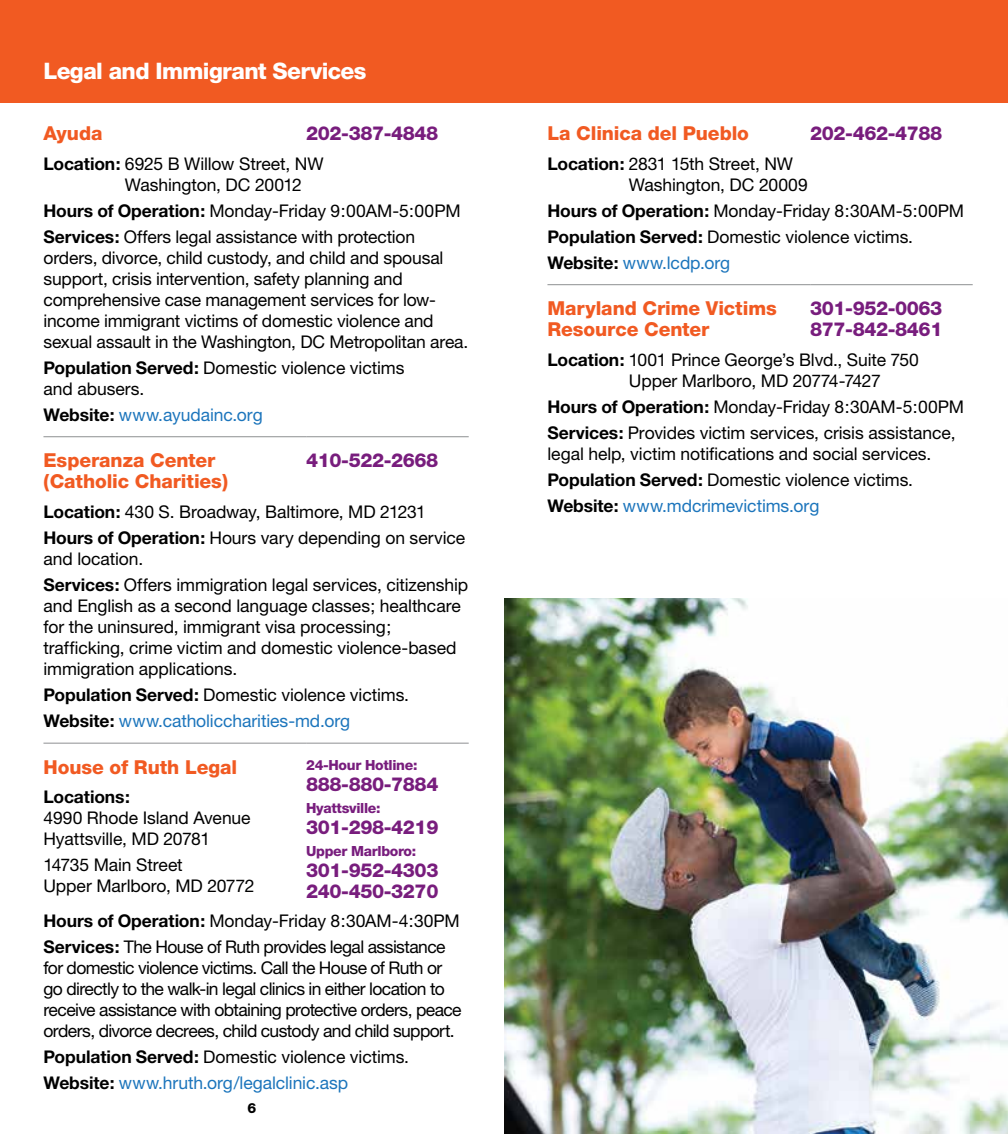
<style>
.page{position:relative;width:1008px;height:1134px;background:#fff}
.page>*{position:absolute;margin:0;border:0;box-sizing:border-box;transform-origin:0 0}
.t1{font:800 22.75px "Helvetica Neue";letter-spacing:-.025em;color:#fff}
.t2{font:800 19.25px/21px "Helvetica Neue";letter-spacing:-.02em;color:#781d7d}
.t3{font:800 19.25px/21px "Helvetica Neue";letter-spacing:-.005em;color:#f15a22}
.t4{font:17.5px/21px "Helvetica Neue";letter-spacing:-.01em;color:#000}
.t5{font:17.5px/21px "Helvetica Neue";letter-spacing:-.035em;color:#000}
.t6{font:17.5px/26.1px "Helvetica Neue";letter-spacing:-.005em;color:#1c75bc}
.t7{font:17.5px/26.1px "Helvetica Neue";letter-spacing:-.03em;color:#000}
.t8{font:700 17.5px "Helvetica Neue";letter-spacing:-.01em;color:#000}
.t9{font:800 14px "Helvetica Neue";letter-spacing:-.02em;color:#781d7d}
.t10{font:800 14px "Helvetica Neue";color:#000}
.s1{font-weight:700}
.s2{font-weight:700;color:#000}
.s3{color:#000}
.s4{color:#1c75bc}
</style>
<div class="page">
<div style="left:0;top:0;width:504px;height:102px;background:#f15a22"></div>
<hr style="left:43px;top:436px;width:263px;height:1px;background:#8e9092">
<hr style="left:306px;top:436px;width:163px;height:1px;background:#8e9092">
<hr style="left:43px;top:743px;width:263px;height:1px;background:#8e9092">
<hr style="left:306px;top:743px;width:163px;height:1px;background:#8e9092">
<div style="left:504px;top:0;width:504px;height:102px;background:#f15a22"></div>
<img style="left:504px;top:598px;width:504px;height:536px">
<hr style="left:547px;top:284px;width:263px;height:1px;background:#8e9092">
<hr style="left:810px;top:284px;width:163px;height:1px;background:#8e9092">
<h1 class="t1" style="left:43px;top:57px;width:325px">Legal and Immigrant Services</h1>
<p class="t3" style="left:43px;top:123px;width:61px">Ayuda</p>
<p class="t2" style="left:306px;top:123px;width:134px">202-387-4848</p>
<p class="t4" style="left:125px;top:153px;width:200px;text-indent:-81px"><span class="s1">Location:</span> 6925 B Willow Street, NW<br>Washington, DC 20012</p>
<p class="t4" style="left:43px;top:197px;width:419px;line-height:26.1px"><span class="s1">Hours of Operation:</span> Monday-Friday 9:00AM-5:00PM<br><span class="s1">Services:</span> Offers legal assistance with protection</p>
<p class="t4" style="left:43px;top:247px;width:427px">orders, divorce, child custody, and child and spousal support, crisis intervention, safety planning and comprehensive case management services for low&shy;income immigrant victims of domestic violence and sexual assault in the Washington, DC Metropolitan area.</p>
<p class="t4" style="left:43px;top:357px;width:362px"><span class="s1">Population Served:</span> Domestic violence victims and abusers.</p>
<p class="t6" style="left:43px;top:401px;width:221px"><span class="s2">Website:</span> www.ayudainc.org</p>
<p class="t3" style="left:43px;top:450px;width:186px">Esperanza Center (Catholic Charities)</p>
<p class="t2" style="left:306px;top:450px;width:134px">410-522-2668</p>
<p class="t4" style="left:43px;top:498px;width:423px;line-height:26.1px"><span class="s1">Location:</span> 430 S. Broadway, Baltimore, MD 21231<br><span class="s1">Hours of Operation:</span> Hours vary depending on service</p>
<p class="t4" style="left:43px;top:545px;width:426px;line-height:26.1px">and location.<br><span class="s1">Services:</span> Offers immigration legal services, citizenship</p>
<p class="t4" style="left:43px;top:595px;width:419px">and English as a second language classes; healthcare for the uninsured, immigrant visa processing; trafficking, crime victim and domestic violence-based immigration applications.</p>
<p class="t6" style="left:43px;top:681px;width:367px"><span class="s2">Population Served:</span> <span class="s3">Domestic violence victims.<br></span><span class="s2">Website:</span> www.catholiccharities-md.org</p>
<p class="t3" style="left:43px;top:756px;width:195px">House of Ruth Legal</p>
<p class="t8" style="left:43px;top:785px;width:88px">Locations:</p>
<p class="t4" style="left:43px;top:807px;width:209px">4990 Rhode Island Avenue<br>Hyattsville, MD 20781</p>
<p class="t4" style="left:43px;top:854px;width:213px">14735 Main Street<br>Upper Marlboro, MD 20772</p>
<p class="t9" style="left:306px;top:756px;width:113px">24-Hour Hotline:</p>
<p class="t2" style="left:306px;top:773px;width:134px">888-880-7884</p>
<p class="t9" style="left:306px;top:799px;width:76px">Hyattsville:</p>
<p class="t2" style="left:306px;top:816px;width:134px">301-298-4219</p>
<p class="t9" style="left:306px;top:842px;width:112px">Upper Marlboro:</p>
<p class="t2" style="left:306px;top:859px;width:134px">301-952-4303<br>240-450-3270</p>
<p class="t7" style="left:43px;top:908px;width:418px"><span class="s1">Hours of Operation:</span> Monday-Friday 8:30AM-4:30PM<br><span class="s1">Services:</span> The House of Ruth provides legal assistance</p>
<p class="t5" style="left:43px;top:957px;width:420px">for domestic violence victims. Call the House of Ruth or go directly to the walk-in legal clinics in either location to receive assistance with obtaining protective orders, peace orders, divorce decrees, child custody and child support.</p>
<p class="t6" style="left:43px;top:1044px;width:367px"><span class="s2">Population Served:</span> <span class="s3">Domestic violence victims.<br></span><span class="s2">Website:</span> www.hruth.org/legalclinic.asp</p>
<p class="t10" style="left:248px;top:1100px;width:10px">6</p>
<p class="t3" style="left:547px;top:123px;width:203px">La Clinica del Pueblo</p>
<p class="t2" style="left:810px;top:123px;width:134px">202-462-4788</p>
<p class="t4" style="left:629px;top:153px;width:180px;text-indent:-81px"><span class="s1">Location:</span> 2831 15th Street, NW<br>Washington, DC 20009</p>
<p class="t4" style="left:547px;top:197px;width:418px;line-height:26.1px"><span class="s1">Hours of Operation:</span> Monday-Friday 8:30AM-5:00PM<br><span class="s1">Population Served:</span> Domestic violence victims.<br><span class="s1">Website:</span> <span class="s4">www.lcdp.org</span></p>
<p class="t3" style="left:547px;top:298px;width:231px">Maryland Crime Victims<br>Resource Center</p>
<p class="t2" style="left:810px;top:298px;width:134px">301-952-0063<br>877-842-8461</p>
<p class="t4" style="left:629px;top:349px;width:292px;text-indent:-81px"><span class="s1">Location:</span> 1001 Prince George’s Blvd., Suite 750<br>Upper Marlboro, MD 20774-7427</p>
<p class="t4" style="left:547px;top:393px;width:418px;line-height:26.1px"><span class="s1">Hours of Operation:</span> Monday-Friday 8:30AM-5:00PM<br><span class="s1">Services:</span> Provides victim services, crisis assistance,</p>
<p class="t4" style="left:547px;top:440px;width:385px;line-height:26.1px">legal help, victim notifications and social services.<br><span class="s1">Population Served:</span> Domestic violence victims.<br><span class="s1">Website:</span> <span class="s4">www.mdcrimevictims.org</span></p>
</div>
